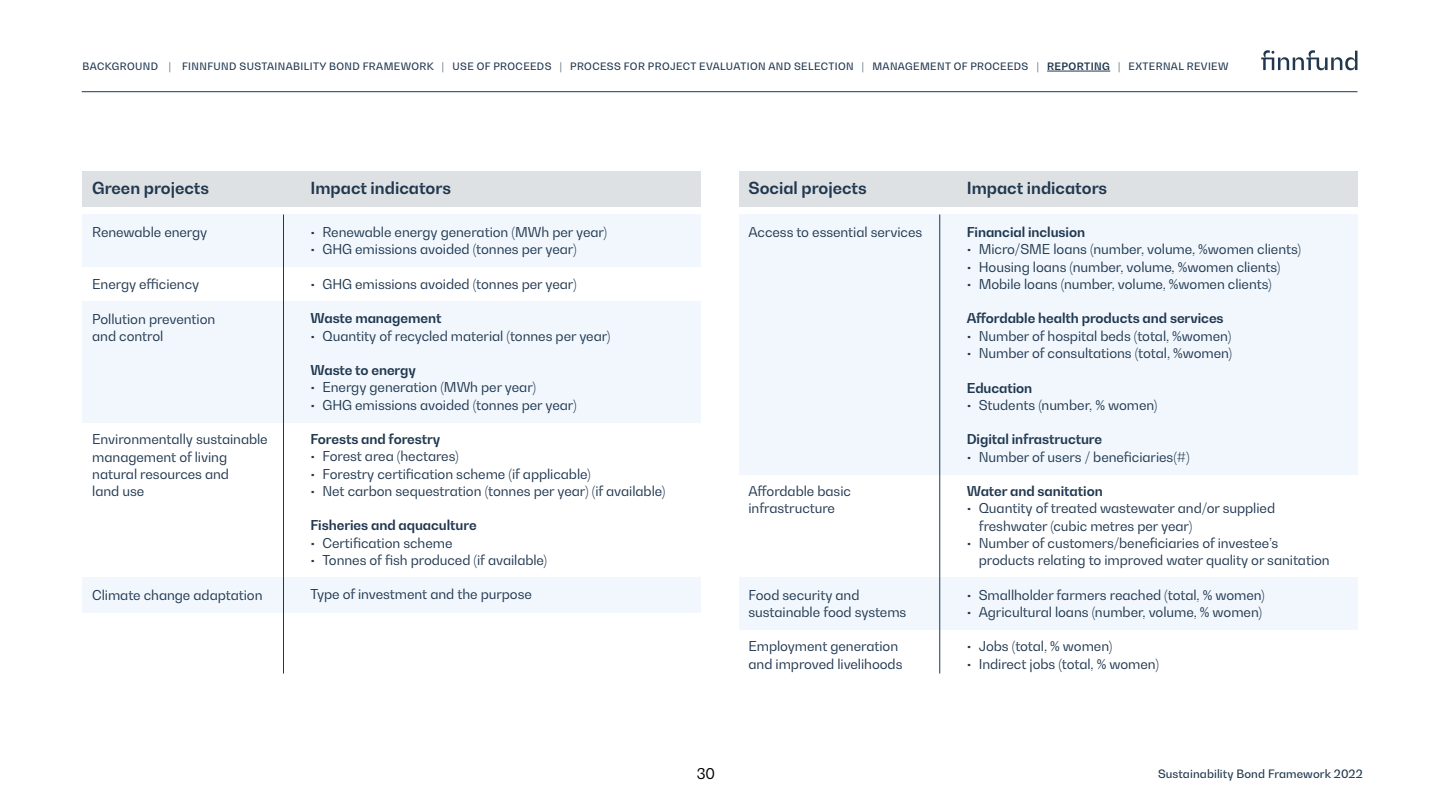
<style>
.page{position:relative;width:1440px;height:810px;background:#fff}
.page>*{position:absolute;margin:0;border:0;box-sizing:border-box;transform-origin:0 0}
.t1{font:700 16.5px "Bw Gradual";color:#20374f}
.t2{font:14.77px "Bw Gradual";color:#000}
.t3{font:13.5px/17.2px "Bw Gradual";letter-spacing:-.005em;color:#20374f}
.t4{font:700 13.5px "Bw Gradual";letter-spacing:-.005em;color:#20374f}
.t5{font:500 11.48px "Bw Gradual";letter-spacing:.01em;color:#20374f}
.t6{font:500 10.12px "Bw Gradual";letter-spacing:.04em;color:#20374f}
.s1{font-weight:700}
</style>
<div class="page">
<svg style="left:1261px;top:50px;width:96px;height:20px"></svg>
<div style="left:82px;top:214px;width:619px;height:53px;background:#f1f7fd"></div>
<div style="left:82px;top:578px;width:619px;height:36px;background:#f1f7fd"></div>
<div style="left:82px;top:301px;width:619px;height:121px;background:#f1f7fd"></div>
<div style="left:739px;top:214px;width:619px;height:261px;background:#f1f7fd"></div>
<div style="left:739px;top:578px;width:619px;height:52px;background:#f1f7fd"></div>
<div style="left:82px;top:171px;width:619px;height:36px;background:#dee1e4"></div>
<div style="left:739px;top:171px;width:619px;height:36px;background:#dee1e4"></div>
<hr style="left:283px;top:214px;width:1px;height:460px;background:#20374f">
<hr style="left:939px;top:214px;width:1px;height:460px;background:#20374f">
<hr style="left:82px;top:92px;width:1276px;height:1px;background:#20374f">
<hr style="left:1047px;top:71px;width:63px;height:1px;background:#20374f">
<p class="t6" style="left:83px;top:60px;width:1148px">BACKGROUND | FINNFUND SUSTAINABILITY BOND FRAMEWORK | USE OF PROCEEDS | PROCESS FOR PROJECT EVALUATION AND SELECTION | MANAGEMENT OF PROCEEDS | <span class="s1">REPORTING</span> | EXTERNAL REVIEW</p>
<p class="t1" style="left:92px;top:177px;width:118px">Green projects</p>
<p class="t1" style="left:310px;top:177px;width:142px">Impact indicators</p>
<p class="t1" style="left:748px;top:177px;width:120px">Social projects</p>
<p class="t1" style="left:967px;top:177px;width:142px">Impact indicators</p>
<p class="t3" style="left:310px;top:223px;width:298px">• Renewable energy generation (MWh per year)</p>
<p class="t3" style="left:310px;top:241px;width:268px">• GHG emissions avoided (tonnes per year)</p>
<p class="t3" style="left:310px;top:275px;width:268px">• GHG emissions avoided (tonnes per year)</p>
<p class="t4" style="left:310px;top:310px;width:132px">Waste management</p>
<p class="t3" style="left:310px;top:327px;width:302px">• Quantity of recycled material (tonnes per year)</p>
<p class="t4" style="left:310px;top:361px;width:107px">Waste to energy</p>
<p class="t3" style="left:310px;top:379px;width:227px">• Energy generation (MWh per year)</p>
<p class="t3" style="left:310px;top:396px;width:268px">• GHG emissions avoided (tonnes per year)</p>
<p class="t4" style="left:310px;top:430px;width:131px">Forests and forestry</p>
<p class="t3" style="left:310px;top:448px;width:150px">• Forest area (hectares)</p>
<p class="t3" style="left:310px;top:465px;width:282px">• Forestry certification scheme (if applicable)</p>
<p class="t3" style="left:310px;top:482px;width:356px">• Net carbon sequestration (tonnes per year) (if available)</p>
<p class="t4" style="left:310px;top:517px;width:168px">Fisheries and aquaculture</p>
<p class="t3" style="left:310px;top:534px;width:144px">• Certification scheme</p>
<p class="t3" style="left:310px;top:551px;width:238px">• Tonnes of fish produced (if available)</p>
<p class="t3" style="left:310px;top:586px;width:223px">Type of investment and the purpose</p>
<p class="t4" style="left:967px;top:223px;width:120px">Financial inclusion</p>
<p class="t3" style="left:967px;top:241px;width:336px">• Micro/SME loans (number, volume, %women clients)</p>
<p class="t3" style="left:967px;top:258px;width:315px">• Housing loans (number, volume, %women clients)</p>
<p class="t3" style="left:967px;top:275px;width:306px">• Mobile loans (number, volume, %women clients)</p>
<p class="t4" style="left:967px;top:310px;width:258px">Affordable health products and services</p>
<p class="t3" style="left:967px;top:327px;width:266px">• Number of hospital beds (total, %women)</p>
<p class="t3" style="left:967px;top:344px;width:267px">• Number of consultations (total, %women)</p>
<p class="t4" style="left:967px;top:379px;width:67px">Education</p>
<p class="t3" style="left:967px;top:396px;width:192px">• Students (number, % women)</p>
<p class="t4" style="left:967px;top:430px;width:137px">Digital infrastructure</p>
<p class="t3" style="left:967px;top:448px;width:224px">• Number of users / beneficiaries(#)</p>
<p class="t4" style="left:967px;top:482px;width:138px">Water and sanitation</p>
<p class="t3" style="left:979px;top:499px;width:298px;text-indent:-12px">• Quantity of treated wastewater and/or supplied freshwater (cubic metres per year)</p>
<p class="t3" style="left:979px;top:534px;width:353px;text-indent:-12px">• Number of customers/beneficiaries of investee’s products relating to improved water quality or sanitation</p>
<p class="t3" style="left:967px;top:586px;width:300px">• Smallholder farmers reached (total, % women)</p>
<p class="t3" style="left:967px;top:603px;width:297px">• Agricultural loans (number, volume, % women)</p>
<p class="t3" style="left:967px;top:637px;width:147px">• Jobs (total, % women)</p>
<p class="t3" style="left:967px;top:655px;width:194px">• Indirect jobs (total, % women)</p>
<p class="t3" style="left:92px;top:223px;width:117px">Renewable energy</p>
<p class="t3" style="left:92px;top:275px;width:108px">Energy efficiency</p>
<p class="t3" style="left:92px;top:310px;width:125px">Pollution prevention and control</p>
<p class="t3" style="left:748px;top:223px;width:175px">Access to essential services</p>
<p class="t3" style="left:92px;top:430px;width:177px">Environmentally sustainable management of living natural resources and<br>land use</p>
<p class="t3" style="left:748px;top:482px;width:104px">Affordable basic infrastructure</p>
<p class="t3" style="left:92px;top:586px;width:172px">Climate change adaptation</p>
<p class="t3" style="left:748px;top:586px;width:159px">Food security and sustainable food systems</p>
<p class="t3" style="left:748px;top:637px;width:156px">Employment generation and improved livelihoods</p>
<p class="t2" style="left:697px;top:764px;width:20px">30</p>
<p class="t5" style="left:1158px;top:766px;width:206px">Sustainability Bond Framework 2022</p>
</div>
